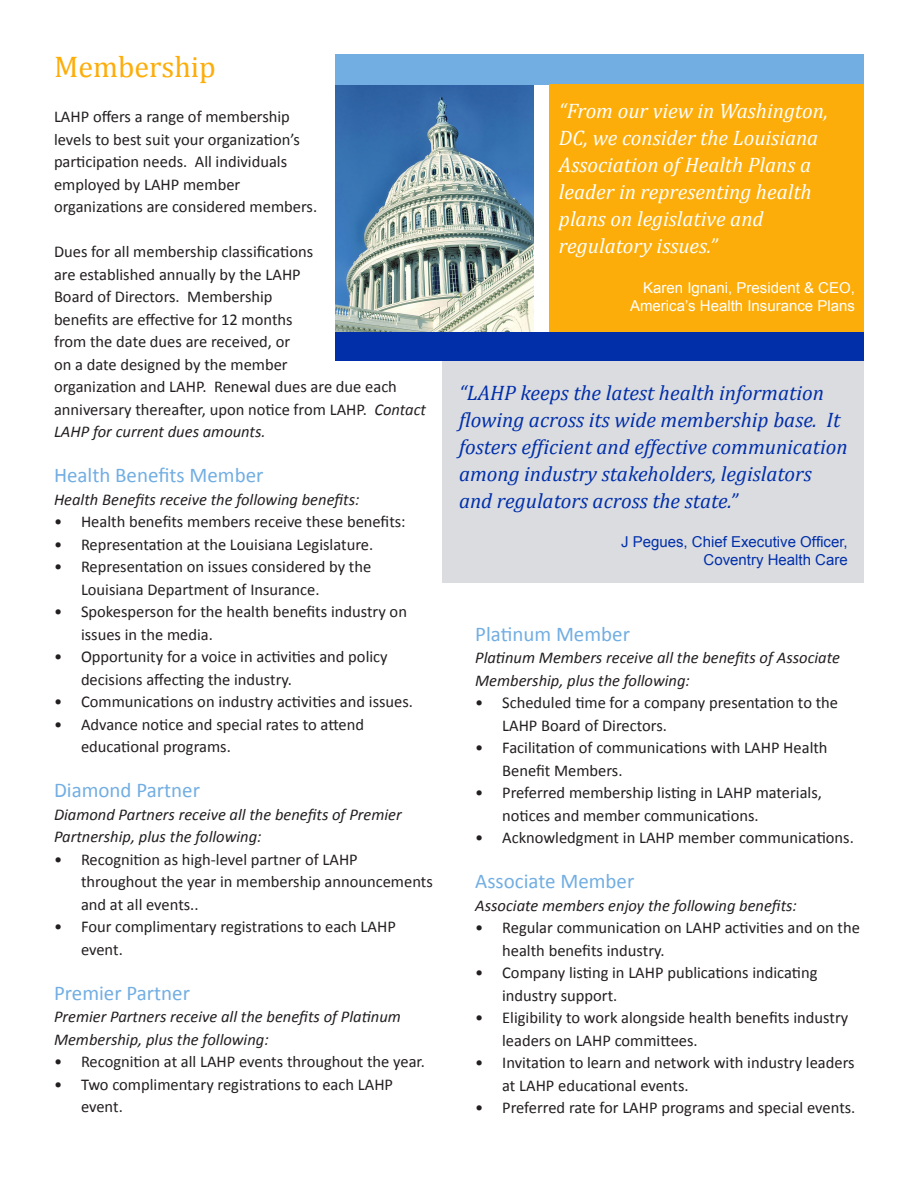
<style>
.page{position:relative;width:918px;height:1188px;background:#fff}
.page>*{position:absolute;margin:0;border:0;box-sizing:border-box;transform-origin:0 0}
.t1{font:30px "Cambria";color:#fdad09}
.t2{font:italic 21px/27px "Cambria";color:#002fa9}
.t3{font:italic 21px/27px "Cambria";color:#fff}
.t4{font:21px "Calibri";color:#72aee2}
.t5{font:16.5px/22.5px "Calibri";color:#231f20}
.t6{font:italic 16.5px/22.5px "Calibri";color:#231f20}
.t7{font:15px/18px "Arial";color:#fff;text-align:right}
.t8{font:15px/18px "Arial";color:#002fa9;text-align:right}
.s1{font-style:italic}
</style>
<div class="page">
<img style="left:336px;top:84px;width:198px;height:248px">
<div style="left:336px;top:332px;width:528px;height:29px;background:#002fa9"></div>
<div style="left:442px;top:361px;width:422px;height:222px;background:#dbdce0"></div>
<div style="left:336px;top:54px;width:528px;height:30px;background:#72aee2"></div>
<div style="left:550px;top:84px;width:314px;height:248px;background:#fdad09"></div>
<p class="t1" style="left:54px;top:49px;width:164px">Membership</p>
<p class="t5" style="left:54px;top:105px;width:265px">LAHP offers a range of membership levels to best suit your organization’s participation needs. All individuals employed by LAHP member organizations are considered members.</p>
<p class="t5" style="left:54px;top:240px;width:374px">Dues for all membership classifications<br>are established annually by the LAHP<br>Board of Directors. Membership<br>benefits are effective for 12 months<br>from the date dues are received, or<br>on a date designed by the member<br>organization and LAHP. Renewal dues are due each anniversary thereafter, upon notice from LAHP. <span class="s1">Contact LAHP for current dues amounts.</span></p>
<p class="t4" style="left:54px;top:462px;width:211px">Health Benefits Member</p>
<p class="t6" style="left:54px;top:487px;width:307px">Health Benefits receive the following benefits:</p>
<p class="t5" style="left:54px;top:510px;width:353px">• Health benefits members receive these benefits:</p>
<p class="t5" style="left:54px;top:532px;width:321px">• Representation at the Louisiana Legislature.</p>
<p class="t5" style="left:81px;top:555px;width:292px;text-indent:-27px">• Representation on issues considered by the<br>Louisiana Department of Insurance.</p>
<p class="t5" style="left:81px;top:600px;width:328px;text-indent:-27px">• Spokesperson for the health benefits industry on issues in the media.</p>
<p class="t5" style="left:81px;top:645px;width:308px;text-indent:-27px">• Opportunity for a voice in activities and policy decisions affecting the industry.</p>
<p class="t5" style="left:54px;top:690px;width:361px">• Communications on industry activities and issues.</p>
<p class="t5" style="left:81px;top:712px;width:285px;text-indent:-27px">• Advance notice and special rates to attend educational programs.</p>
<p class="t4" style="left:54px;top:777px;width:148px">Diamond Partner</p>
<p class="t6" style="left:54px;top:802px;width:349px">Diamond Partners receive all the benefits of Premier<br>Partnership, plus the following:</p>
<p class="t5" style="left:81px;top:847px;width:353px;text-indent:-27px">• Recognition as high-level partner of LAHP throughout the year in membership announcements and at all events..</p>
<p class="t5" style="left:81px;top:915px;width:316px;text-indent:-27px">• Four complimentary registrations to each LAHP event.</p>
<p class="t4" style="left:54px;top:980px;width:138px">Premier Partner</p>
<p class="t6" style="left:54px;top:1005px;width:348px">Premier Partners receive all the benefits of Platinum<br>Membership, plus the following:</p>
<p class="t5" style="left:54px;top:1050px;width:372px">• Recognition at all LAHP events throughout the year.</p>
<p class="t5" style="left:81px;top:1072px;width:314px;text-indent:-27px">• Two complimentary registrations to each LAHP event.</p>
<p class="t3" style="left:559px;top:97px;width:271px">“From our view in Washington,<br>DC, we consider the Louisiana<br>Association of Health Plans a leader in representing health plans on legislative and regulatory issues.”</p>
<p class="t7" style="left:630px;top:279px;width:226px">Karen Ignani, President &amp; CEO,<br>America’s Health Insurance Plans</p>
<p class="t2" style="left:459px;top:379px;width:390px">“LAHP keeps the latest health information flowing across its wide membership base. It fosters efficient and effective communication among industry stakeholders, legislators and regulators across the state.”</p>
<p class="t8" style="left:621px;top:533px;width:228px">J Pegues, Chief Executive Officer,<br>Coventry Health Care</p>
<p class="t4" style="left:475px;top:621px;width:156px">Platinum Member</p>
<p class="t6" style="left:475px;top:646px;width:366px">Platinum Members receive all the benefits of Associate<br>Membership, plus the following:</p>
<p class="t5" style="left:502px;top:691px;width:338px;text-indent:-27px">• Scheduled time for a company presentation to the<br>LAHP Board of Directors.</p>
<p class="t5" style="left:502px;top:736px;width:327px;text-indent:-27px">• Facilitation of communications with LAHP Health<br>Benefit Members.</p>
<p class="t5" style="left:502px;top:781px;width:321px;text-indent:-27px">• Preferred membership listing in LAHP materials, notices and member communications.</p>
<p class="t5" style="left:475px;top:826px;width:380px">• Acknowledgment in LAHP member communications.</p>
<p class="t4" style="left:475px;top:868px;width:161px">Associate Member</p>
<p class="t6" style="left:475px;top:893px;width:323px">Associate members enjoy the following benefits:</p>
<p class="t5" style="left:502px;top:916px;width:359px;text-indent:-27px">• Regular communication on LAHP activities and on the health benefits industry.</p>
<p class="t5" style="left:502px;top:961px;width:317px;text-indent:-27px">• Company listing in LAHP publications indicating industry support.</p>
<p class="t5" style="left:502px;top:1006px;width:348px;text-indent:-27px">• Eligibility to work alongside health benefits industry leaders on LAHP committees.</p>
<p class="t5" style="left:502px;top:1051px;width:354px;text-indent:-27px">• Invitation to learn and network with industry leaders at LAHP educational events.</p>
<p class="t5" style="left:475px;top:1096px;width:382px">• Preferred rate for LAHP programs and special events.</p>
</div>
